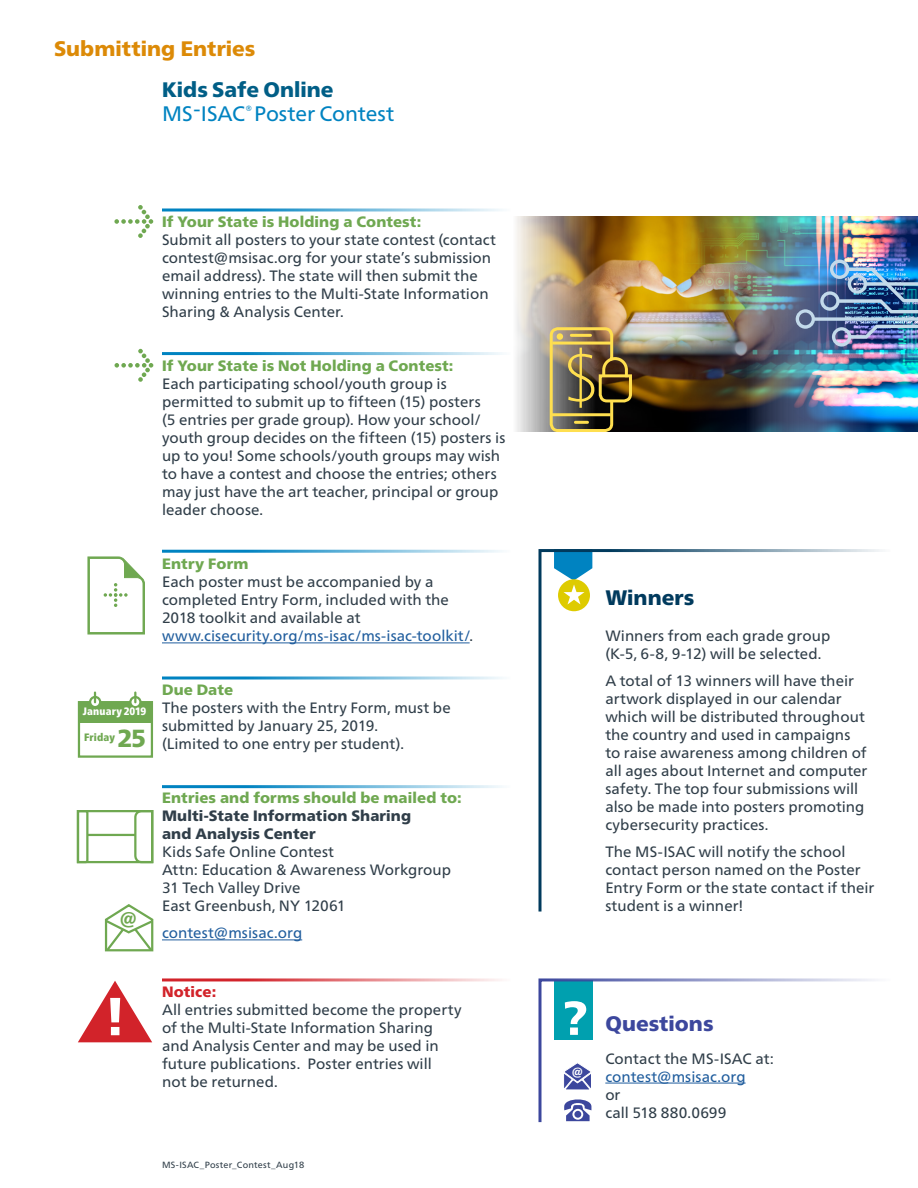
<style>
.page{position:relative;width:918px;height:1188px;background:#fff}
.page>*{position:absolute;margin:0;border:0;box-sizing:border-box;transform-origin:0 0}
.t1{font:900 24.75px "Frutiger Neue LTW1 G";color:#6fa851}
.t2{font:21px "Frutiger Neue LTW1 G";letter-spacing:-.005em;color:#0083c1}
.t3{font:900 21px "Frutiger Neue LTW1 G";color:#dc8a07}
.t4{font:900 21px "Frutiger Neue LTW1 G";color:#005e86}
.t5{font:900 21px "Frutiger Neue LTW1 G";color:#3c479d}
.t6{font:900 21px "Frutiger Neue LTW1 G";color:#003a5d}
.t7{font:700 18.3px "Frutiger Neue LTW1 G";color:#6fa851}
.t8{font:15px/18px "Frutiger Neue LTW1 G";letter-spacing:.005em;color:#303e49}
.t9{font:900 15px "Frutiger Neue LTW1 G";letter-spacing:.01em;color:#6fa851}
.t10{font:15px "Frutiger Neue LTW1 G";letter-spacing:.005em;color:#215e9e}
.t11{font:900 15px "Frutiger Neue LTW1 G";letter-spacing:.01em;color:#303e49}
.t12{font:900 15px "Frutiger Neue LTW1 G";letter-spacing:.01em;color:#d2232a}
.t13{font:700 11.85px "Frutiger Neue LTW1 G";color:#fff}
.t14{font:900 condensed 10.8px "Frutiger Neue LTW1 G";letter-spacing:.015em;color:#fff}
.t15{font:900 condensed 10.8px "Frutiger Neue LTW1 G";letter-spacing:.015em;color:#6fa851}
.t16{font:9px "Frutiger Neue LTW1 G";letter-spacing:.025em;color:#303e49}
.s1{color:#303e49}
</style>
<div class="page">
<hr style="left:162px;top:643px;width:308px;height:1px;background:#215e9e">
<hr style="left:162px;top:940px;width:140px;height:1px;background:#215e9e">
<img style="left:516px;top:216px;width:165px;height:216px">
<img style="left:681px;top:216px;width:237px;height:216px">
<svg style="left:114px;top:205px;width:39px;height:33px"></svg>
<svg style="left:162px;top:208px;width:340px;height:4px"></svg>
<hr style="left:162px;top:352px;width:349px;height:3px;background:#0083c1">
<svg style="left:115px;top:349px;width:38px;height:33px"></svg>
<div style="left:79px;top:703px;width:72px;height:20px;background:#6fa851"></div>
<div style="left:78px;top:701px;width:75px;height:57px;border:2px solid #6fa851"></div>
<svg style="left:90px;top:697px;width:10px;height:10px"></svg>
<div style="left:89px;top:696px;width:12px;height:12px;border:2px solid #6fa851;border-radius:50%"></div>
<svg style="left:130px;top:697px;width:10px;height:10px"></svg>
<div style="left:129px;top:696px;width:13px;height:12px;border:2px solid #6fa851;border-radius:50%"></div>
<svg style="left:94px;top:693px;width:2px;height:9px"></svg>
<svg style="left:134px;top:693px;width:2px;height:9px"></svg>
<hr style="left:162px;top:550px;width:349px;height:3px;background:#0083c1">
<svg style="left:162px;top:676px;width:340px;height:4px"></svg>
<div style="left:77px;top:810px;width:76px;height:53px;border:2px solid #6fa851"></div>
<svg style="left:133px;top:810px;width:21px;height:54px"></svg>
<svg style="left:76px;top:810px;width:14px;height:54px"></svg>
<hr style="left:88px;top:834px;width:47px;height:2px;background:#6fa851">
<hr style="left:162px;top:785px;width:349px;height:3px;background:#0083c1">
<svg style="left:87px;top:556px;width:58px;height:79px"></svg>
<hr style="left:162px;top:978px;width:349px;height:3px;background:#d2232a">
<svg style="left:78px;top:981px;width:74px;height:61px"></svg>
<svg style="left:538px;top:549px;width:344px;height:363px"></svg>
<svg style="left:538px;top:978px;width:337px;height:145px"></svg>
<svg style="left:565px;top:1001px;width:21px;height:34px"></svg>
<svg style="left:562px;top:1062px;width:31px;height:59px"></svg>
<img style="left:796px;top:260px;width:122px;height:87px">
<img style="left:548px;top:326px;width:85px;height:106px">
<svg style="left:104px;top:904px;width:50px;height:48px"></svg>
<p class="t3" style="left:54px;top:37px;width:203px">Submitting Entries</p>
<p class="t4" style="left:162px;top:77px;width:173px">Kids Safe Online</p>
<p class="t2" style="left:162px;top:101px;width:234px">MS-ISAC<sup>®</sup> Poster Contest</p>
<p class="t9" style="left:162px;top:213px;width:261px">If Your State is Holding a Contest:</p>
<p class="t8" style="left:162px;top:231px;width:336px">Submit all posters to your state contest (contact contest@msisac.org for your state’s submission email address). The state will then submit the winning entries to the Multi-State Information Sharing &amp; Analysis Center.</p>
<p class="t9" style="left:162px;top:357px;width:293px">If Your State is Not Holding a Contest:</p>
<p class="t8" style="left:162px;top:375px;width:345px">Each participating school/youth group is permitted to submit up to fifteen (15) posters<br>(5 entries per grade group). How your school/ youth group decides on the fifteen (15) posters is up to you! Some schools/youth groups may wish to have a contest and choose the entries; others may just have the art teacher, principal or group leader choose.</p>
<p class="t9" style="left:162px;top:555px;width:88px">Entry Form</p>
<p class="t8" style="left:162px;top:573px;width:273px">Each poster must be accompanied by a</p>
<p class="t8" style="left:162px;top:591px;width:288px">completed Entry Form, included with the</p>
<p class="t8" style="left:162px;top:609px;width:200px">2018 toolkit and available at</p>
<p class="t10" style="left:162px;top:627px;width:313px">www.cisecurity.org/ms-isac/ms-isac-toolkit/<span class="s1">.</span></p>
<p class="t14" style="left:83px;top:705px;width:65px">January 2019</p>
<p class="t15" style="left:84px;top:731px;width:32px">Friday</p>
<p class="t1" style="left:117px;top:723px;width:30px">25</p>
<p class="t7" style="left:119px;top:907px;width:20px">@</p>
<p class="t9" style="left:162px;top:681px;width:73px">Due Date</p>
<p class="t8" style="left:162px;top:699px;width:290px">The posters with the Entry Form, must be submitted by January 25, 2019.</p>
<p class="t8" style="left:162px;top:735px;width:243px">(Limited to one entry per student).</p>
<p class="t9" style="left:162px;top:789px;width:301px">Entries and forms should be mailed to:</p>
<p class="t11" style="left:162px;top:807px;width:251px">Multi-State Information Sharing</p>
<p class="t11" style="left:162px;top:825px;width:155px">and Analysis Center</p>
<p class="t8" style="left:162px;top:843px;width:174px">Kids Safe Online Contest</p>
<p class="t8" style="left:162px;top:861px;width:291px">Attn: Education &amp; Awareness Workgroup</p>
<p class="t8" style="left:162px;top:879px;width:140px">31 Tech Valley Drive</p>
<p class="t8" style="left:162px;top:897px;width:185px">East Greenbush, NY 12061</p>
<p class="t10" style="left:162px;top:924px;width:142px">contest@msisac.org</p>
<p class="t12" style="left:162px;top:983px;width:56px">Notice:</p>
<p class="t8" style="left:162px;top:1001px;width:301px">All entries submitted become the property of the Multi-State Information Sharing</p>
<p class="t8" style="left:162px;top:1037px;width:278px">and Analysis Center and may be used in future publications. Poster entries will</p>
<p class="t8" style="left:162px;top:1073px;width:117px">not be returned.</p>
<p class="t16" style="left:162px;top:1159px;width:144px">MS-ISAC_Poster_Contest_Aug18</p>
<p class="t6" style="left:605px;top:585px;width:91px">Winners</p>
<p class="t8" style="left:605px;top:626px;width:226px">Winners from each grade group</p>
<p class="t8" style="left:605px;top:644px;width:218px">(K-5, 6-8, 9-12) will be selected.</p>
<p class="t8" style="left:605px;top:671px;width:264px">A total of 13 winners will have their artwork displayed in our calendar which will be distributed throughout the country and used in campaigns to raise awareness among children of all ages about Internet and computer safety. The top four submissions will also be made into posters promoting cybersecurity practices.</p>
<p class="t8" style="left:605px;top:842px;width:271px">The MS-ISAC will notify the school contact person named on the Poster<br>Entry Form or the state contact if their student is a winner!</p>
<p class="t13" style="left:572px;top:1065px;width:13px">@</p>
<p class="t5" style="left:605px;top:1011px;width:110px">Questions</p>
<p class="t8" style="left:605px;top:1049px;width:170px">Contact the MS-ISAC at:</p>
<p class="t10" style="left:605px;top:1068px;width:142px">contest@msisac.org</p>
<p class="t8" style="left:605px;top:1085px;width:17px">or</p>
<p class="t8" style="left:605px;top:1103px;width:123px">call 518 880.0699</p>
</div>
